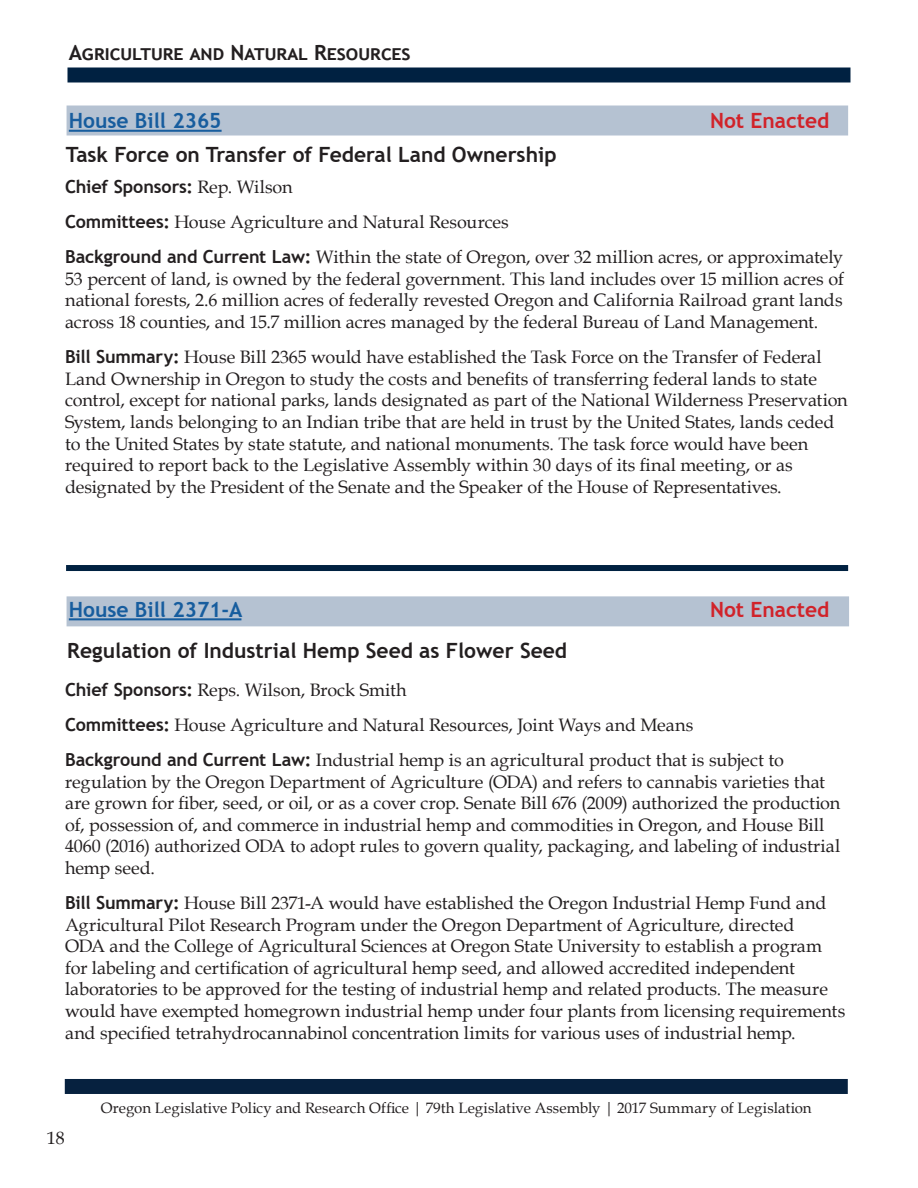
<style>
.page{position:relative;width:918px;height:1188px;background:#fff}
.page>*{position:absolute;margin:0;border:0;box-sizing:border-box;transform-origin:0 0}
.t1{font:700 21px "Trebuchet MS";color:#231f20}
.t2{font:700 21px "Trebuchet MS";color:#175d9e}
.t3{font:700 21px "Trebuchet MS";color:#d1232a}
.t4{font:18px/21.6px "Book Antiqua";letter-spacing:-.005em;color:#231f20}
.t5{font:700 18px "Trebuchet MS";letter-spacing:-.005em;color:#231f20}
.t6{font:15px "Book Antiqua";letter-spacing:.005em;color:#231f20}
.s1{font-family:"Book Antiqua";font-weight:400}
.s2{font-family:"Trebuchet MS";font-weight:700}
</style>
<div class="page">
<div style="left:68px;top:68px;width:782px;height:14px;background:#002141"></div>
<div style="left:65px;top:1079px;width:783px;height:15px;background:#06213f"></div>
<div style="left:67px;top:106px;width:781px;height:30px;background:#b5c2d2"></div>
<hr style="left:69px;top:130px;width:153px;height:2px;background:#175d9e">
<div style="left:66px;top:565px;width:782px;height:6px;background:#002141"></div>
<div style="left:67px;top:596px;width:782px;height:30px;background:#b5c2d2"></div>
<hr style="left:69px;top:618px;width:172px;height:2px;background:#175d9e">
<p class="t1" style="left:69px;top:39px;width:343px">Agriculture and Natural Resources</p>
<p class="t2" style="left:69px;top:108px;width:154px">House Bill 2365</p>
<p class="t3" style="left:710px;top:108px;width:121px">Not Enacted</p>
<p class="t1" style="left:66px;top:141px;width:492px">Task Force on Transfer of Federal Land Ownership</p>
<p class="t5" style="left:65px;top:175px;width:229px">Chief Sponsors: <span class="s1">Rep. Wilson</span></p>
<p class="t4" style="left:65px;top:204px;width:780px;line-height:35.1px"><span class="s2">Committees:</span> House Agriculture and Natural Resources<br><span class="s2">Background and Current Law:</span> Within the state of Oregon, over 32 million acres, or approximately</p>
<p class="t4" style="left:65px;top:268px;width:780px;text-align:justify">53 percent of land, is owned by the federal government. This land includes over 15 million acres of national forests, 2.6 million acres of federally revested Oregon and California Railroad grant lands across 18 counties, and 15.7 million acres managed by the federal Bureau of Land Management.</p>
<p class="t4" style="left:65px;top:346px;width:784px"><span class="s2">Bill Summary:</span> House Bill 2365 would have established the Task Force on the Transfer of Federal Land Ownership in Oregon to study the costs and benefits of transferring federal lands to state control, except for national parks, lands designated as part of the National Wilderness Preservation System, lands belonging to an Indian tribe that are held in trust by the United States, lands ceded to the United States by state statute, and national monuments. The task force would have been required to report back to the Legislative Assembly within 30 days of its final meeting, or as designated by the President of the Senate and the Speaker of the House of Representatives.</p>
<p class="t2" style="left:69px;top:596px;width:175px">House Bill 2371-A</p>
<p class="t3" style="left:710px;top:596px;width:121px">Not Enacted</p>
<p class="t1" style="left:67px;top:638px;width:501px">Regulation of Industrial Hemp Seed as Flower Seed</p>
<p class="t4" style="left:65px;top:672px;width:720px;line-height:35.1px"><span class="s2">Chief Sponsors:</span> Reps. Wilson, Brock Smith<br><span class="s2">Committees:</span> House Agriculture and Natural Resources, Joint Ways and Means<br><span class="s2">Background and Current Law:</span> Industrial hemp is an agricultural product that is subject to</p>
<p class="t4" style="left:65px;top:770px;width:777px">regulation by the Oregon Department of Agriculture (ODA) and refers to cannabis varieties that are grown for fiber, seed, or oil, or as a cover crop. Senate Bill 676 (2009) authorized the production of, possession of, and commerce in industrial hemp and commodities in Oregon, and House Bill 4060 (2016) authorized ODA to adopt rules to govern quality, packaging, and labeling of industrial hemp seed.</p>
<p class="t4" style="left:65px;top:892px;width:782px"><span class="s2">Bill Summary:</span> House Bill 2371-A would have established the Oregon Industrial Hemp Fund and Agricultural Pilot Research Program under the Oregon Department of Agriculture, directed<br>ODA and the College of Agricultural Sciences at Oregon State University to establish a program for labeling and certification of agricultural hemp seed, and allowed accredited independent laboratories to be approved for the testing of industrial hemp and related products. The measure would have exempted homegrown industrial hemp under four plants from licensing requirements and specified tetrahydrocannabinol concentration limits for various uses of industrial hemp.</p>
<p class="t4" style="left:47px;top:1127px;width:19px">18</p>
<p class="t6" style="left:101px;top:1097px;width:712px">Oregon Legislative Policy and Research Office | 79th Legislative Assembly | 2017 Summary of Legislation</p>
</div>
